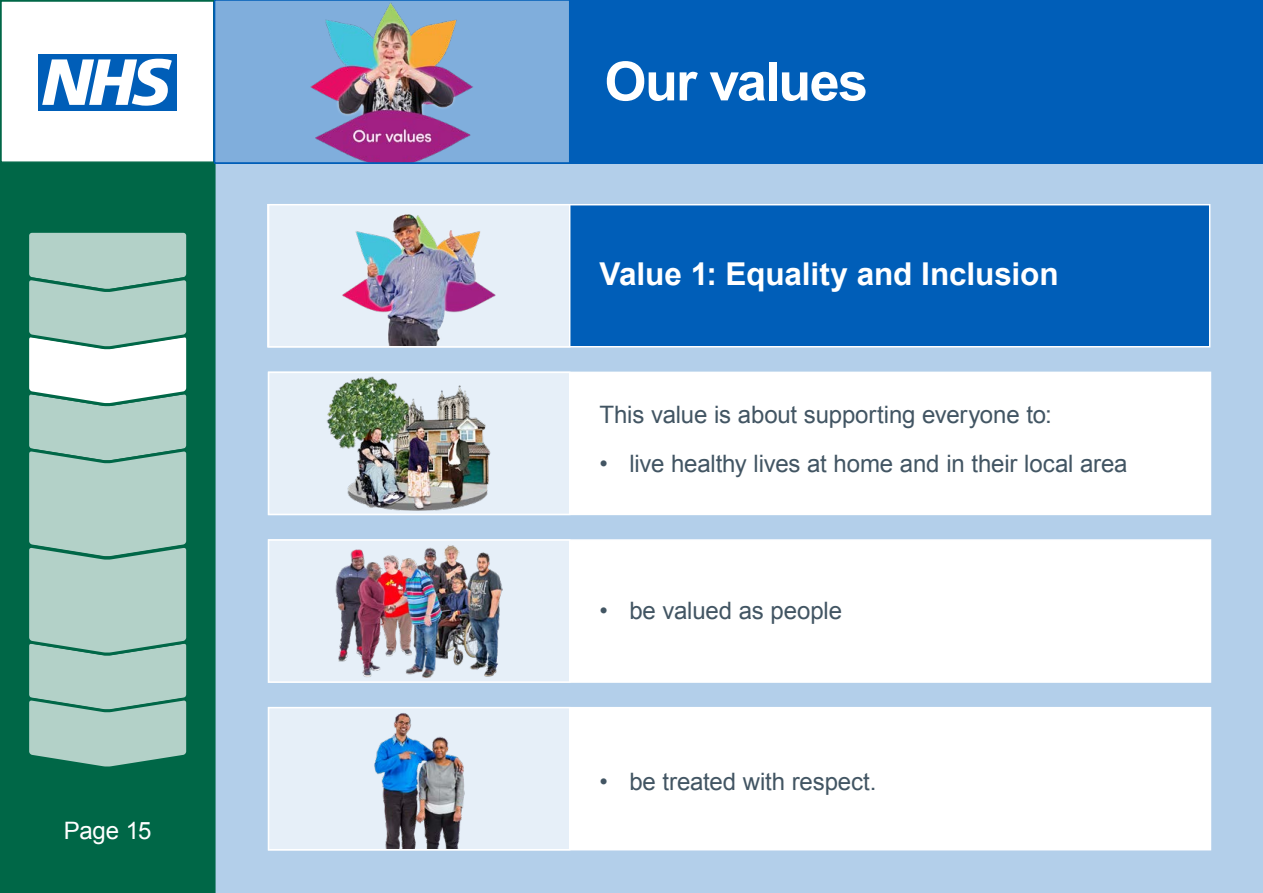
<style>
.page{position:relative;width:1263px;height:893px;background:#fff}
.page>*{position:absolute;margin:0;border:0;box-sizing:border-box;transform-origin:0 0}
.t1{font:700 54px "Arial";letter-spacing:-.035em;color:#fff}
.t2{font:700 31.5px "Arial";letter-spacing:-.005em;color:#fff}
.t3{font:24px "Arial";letter-spacing:-.005em;color:#425563}
.t4{font:24px "Arial";letter-spacing:-.015em;color:#fff}
</style>
<div class="page">
<div style="left:214px;top:164px;width:1049px;height:729px;background:#b3cfea"></div>
<div style="left:214px;top:0;width:1049px;height:164px;background:#005eb8"></div>
<div style="left:38px;top:54px;width:139px;height:56px;background:#005eb8"></div>
<svg style="left:42px;top:59px;width:130px;height:47px"></svg>
<div style="left:0;top:163px;width:215px;height:730px;background:#006747"></div>
<div style="left:0;top:0;width:215px;height:163px;border:2px solid #006747"></div>
<svg style="left:29px;top:232px;width:158px;height:535px;background:#afcfc5"></svg>
<div style="left:267px;top:204px;width:943px;height:143px;background:#005eb8;border:2px solid #fff"></div>
<div style="left:269px;top:205px;width:301px;height:142px;background:#e6eff8"></div>
<img style="left:342px;top:214px;width:154px;height:130px">
<div style="left:268px;top:204px;width:302px;height:143px;border:2px solid #fff"></div>
<div style="left:215px;top:0;width:355px;height:163px;background:#80aedc"></div>
<img style="left:310px;top:3px;width:163px;height:158px">
<div style="left:214px;top:0;width:356px;height:164px;border:2px solid #005eb8"></div>
<div style="left:268px;top:372px;width:943px;height:143px;background:#fff"></div>
<div style="left:268px;top:539px;width:943px;height:144px;background:#fff;border:2px solid #fff"></div>
<div style="left:268px;top:707px;width:943px;height:143px;background:#fff"></div>
<div style="left:269px;top:372px;width:301px;height:142px;background:#e6eff8"></div>
<img style="left:326px;top:376px;width:165px;height:135px">
<div style="left:268px;top:372px;width:302px;height:143px;border:2px solid #fff"></div>
<div style="left:269px;top:708px;width:301px;height:142px;background:#e6eff8"></div>
<img style="left:374px;top:713px;width:91px;height:134px">
<div style="left:268px;top:707px;width:302px;height:143px;border:2px solid #fff"></div>
<div style="left:269px;top:540px;width:301px;height:142px;background:#e6eff8"></div>
<img style="left:336px;top:545px;width:167px;height:133px">
<div style="left:268px;top:539px;width:302px;height:144px;border:2px solid #fff"></div>
<p class="t4" style="left:64px;top:814px;width:89px">Page 15</p>
<h1 class="t1" style="left:604px;top:46px;width:265px">Our values</h1>
<h2 class="t2" style="left:600px;top:253px;width:461px">Value 1: Equality and Inclusion</h2>
<p class="t3" style="left:600px;top:399px;width:454px">This value is about supporting everyone to:</p>
<p class="t3" style="left:600px;top:447px;width:529px">• live healthy lives at home and in their local area</p>
<p class="t3" style="left:600px;top:595px;width:244px">• be valued as people</p>
<p class="t3" style="left:600px;top:766px;width:278px">• be treated with respect.</p>
</div>
